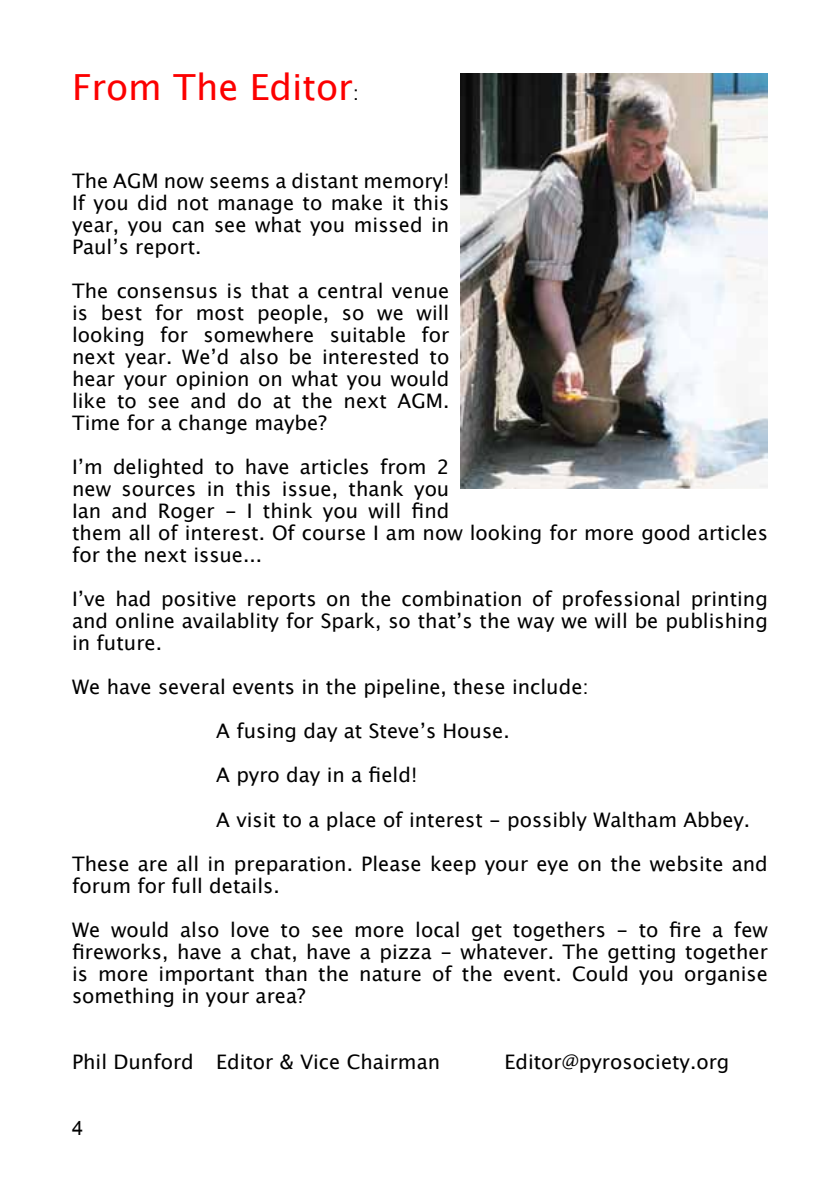
<style>
.page{position:relative;width:840px;height:1191px;background:#fff}
.page>*{position:absolute;margin:0;border:0;box-sizing:border-box;transform-origin:0 0}
.t1{font:36px "Lucida Sans";color:#fc0000}
.t2{font:20px/22px "Lucida Sans";color:#000;text-align:justify}
.t3{font:20px "Arial";color:#000}
.s1{font-size:20px;color:#000}
</style>
<div class="page">
<img style="left:460px;top:73px;width:307px;height:415px">
<h1 class="t1" style="left:72px;top:67px;width:288px">From The Editor<span class="s1">:</span></h1>
<p class="t2" style="left:72px;top:170px;width:378px">The AGM now seems a distant memory!<br>If you did not manage to make it this year, you can see what you missed in Paul’s report.</p>
<p class="t2" style="left:72px;top:280px;width:378px">The consensus is that a central venue is best for most people, so we will looking for somewhere suitable for next year. We’d also be interested to hear your opinion on what you would like to see and do at the next AGM.<br>Time for a change maybe?</p>
<p class="t2" style="left:72px;top:456px;width:697px;text-align:left">I’m delighted to have articles from 2<br>new sources in this issue, thank you<br>Ian and Roger - I think you will find<br>them all of interest. Of course I am now looking for more good articles for the next issue...</p>
<p class="t2" style="left:72px;top:588px;width:697px">I’ve had positive reports on the combination of professional printing and online availablity for Spark, so that’s the way we will be publishing in future.</p>
<p class="t2" style="left:72px;top:676px;width:518px">We have several events in the pipeline, these include:</p>
<p class="t2" style="left:216px;top:720px;width:295px">A fusing day at Steve’s House.</p>
<p class="t2" style="left:216px;top:764px;width:202px">A pyro day in a field!</p>
<p class="t2" style="left:216px;top:808px;width:535px">A visit to a place of interest - possibly Waltham Abbey.</p>
<p class="t2" style="left:72px;top:852px;width:697px">These are all in preparation. Please keep your eye on the website and forum for full details.</p>
<p class="t2" style="left:72px;top:918px;width:697px">We would also love to see more local get togethers - to fire a few fireworks, have a chat, have a pizza - whatever. The getting together is more important than the nature of the event. Could you organise something in your area?</p>
<p class="t2" style="left:72px;top:1050px;width:369px">Phil Dunford Editor &amp; Vice Chairman</p>
<p class="t2" style="left:504px;top:1050px;width:226px">Editor@pyrosociety.org</p>
<p class="t3" style="left:72px;top:1114px;width:13px">4</p>
</div>
